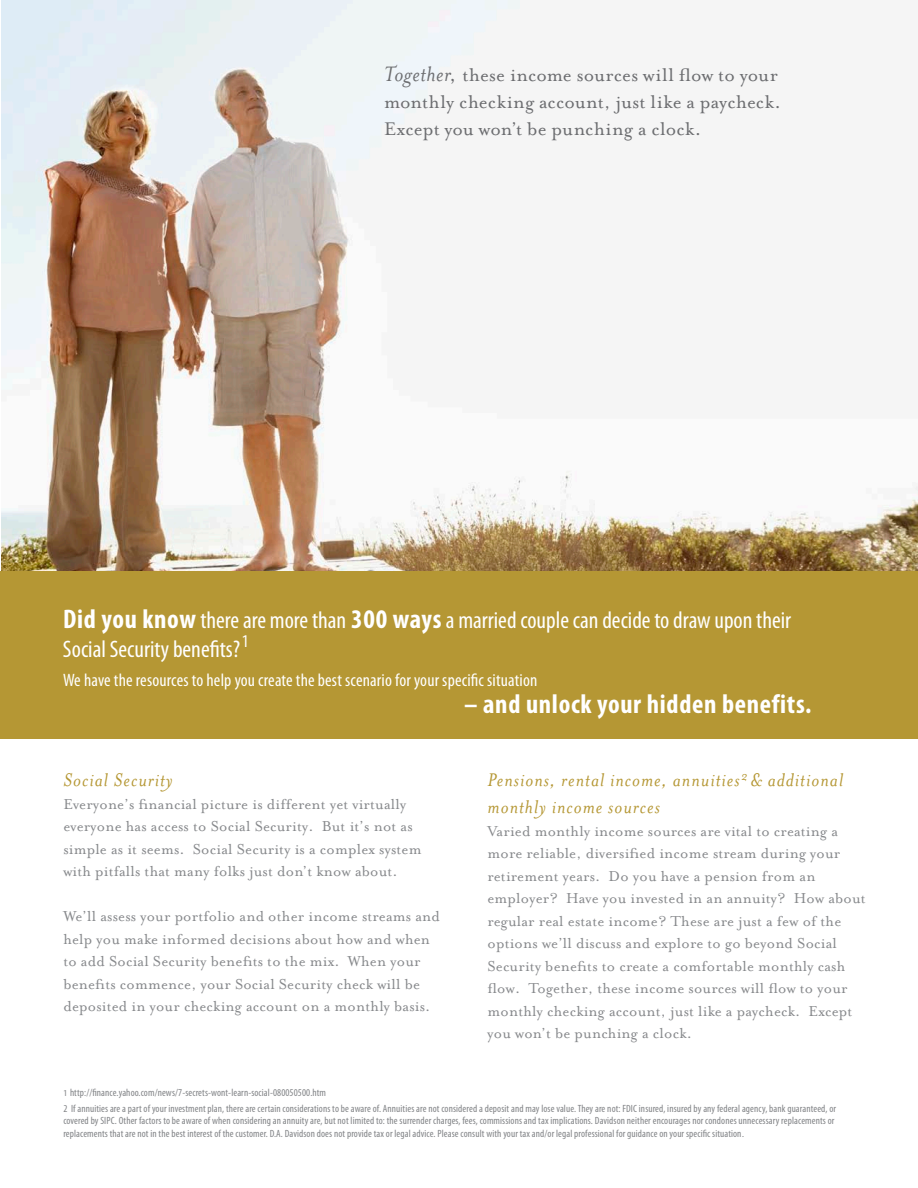
<style>
.page{position:relative;width:918px;height:1188px;background:#fff}
.page>*{position:absolute;margin:0;border:0;box-sizing:border-box;transform-origin:0 0}
.t1{font:700 condensed 27px "Myriad Pro";letter-spacing:.025em;color:#fff}
.t2{font:condensed 24px "Myriad Pro";color:#fff}
.t3{font:21px "Mrs Eaves Roman";letter-spacing:.005em;color:#6c6d70}
.t4{font:italic 21px/27px "Mrs Eaves";letter-spacing:.05em;color:#b59734}
.t5{font:condensed 18px "Myriad Pro";letter-spacing:.01em;color:#fff}
.t6{font:16.5px/22.5px "Mrs Eaves Roman";letter-spacing:.01em;color:#87898c}
.t7{font:italic 13.5px "Mrs Eaves";color:#b59734}
.t8{font:condensed 10.5px/12.6px "Myriad Pro";letter-spacing:.01em;color:#828487}
.s1{font-family:"Mrs Eaves";font-style:italic;font-size:24px}
.s2{font-size:24px}
.s3{font-weight:700;font-size:27px}
.s4{font-stretch:normal;font-size:9px}
.s5{font-family:"Mrs Eaves Roman";font-stretch:normal}
</style>
<div class="page">
<img style="left:2px;top:0;width:916px;height:572px">
<div style="left:0;top:572px;width:918px;height:167px;background:#b59734"></div>
<p class="t3" style="left:384px;top:63px;width:396px"><span class="s1">Together</span><span class="s2">,</span> these income sources will flow to your</p>
<p class="t3" style="left:384px;top:90px;width:399px">monthly checking account, just like a paycheck.</p>
<p class="t3" style="left:384px;top:117px;width:319px">Except you won’t be punching a clock.</p>
<p class="t2" style="left:63px;top:606px;width:730px"><span class="s3">Did you know</span> there are more than <span class="s3">300 ways</span> a married couple can decide to draw upon their</p>
<p class="t2" style="left:63px;top:634px;width:179px">Social Security benefits?</p>
<p class="t5" style="left:63px;top:669px;width:476px">We have the resources to help you create the best scenario for your specific situation</p>
<p class="t1" style="left:464px;top:687px;width:349px">– and unlock your hidden benefits.</p>
<p class="t5" style="left:242px;top:631px;width:8px">1</p>
<p class="t4" style="left:63px;top:767px;width:111px">Social Security</p>
<p class="t6" style="left:63px;top:793px;width:360px">Everyone’s financial picture is different yet virtually everyone has access to Social Security. But it’s not as simple as it seems. Social Security is a complex system with pitfalls that many folks just don’t know about.</p>
<p class="t6" style="left:63px;top:905px;width:378px">We’ll assess your portfolio and other income streams and help you make informed decisions about how and when to add Social Security benefits to the mix. When your benefits commence, your Social Security check will be deposited in your checking account on a monthly basis.</p>
<p class="t8" style="left:63px;top:1086px;width:265px"><span class="s4">1</span> http://finance.yahoo.com/news/7-secrets-wont-learn-social-080050500.htm</p>
<p class="t4" style="left:488px;top:767px;width:357px">Pensions, rental income, annuities &amp; additional monthly income sources</p>
<p class="t6" style="left:488px;top:820px;width:354px">Varied monthly income sources are vital to creating a more reliable, diversified income stream during your retirement years. Do you have a pension from an</p>
<p class="t6" style="left:488px;top:887px;width:380px">employer? Have you invested in an annuity? How about regular real estate income? These are just a few of the options we’ll discuss and explore to go beyond Social</p>
<p class="t6" style="left:488px;top:955px;width:366px">Security benefits to create a comfortable monthly cash flow. Together, these income sources will flow to your monthly checking account, just like a paycheck. Except you won’t be punching a clock.</p>
<p class="t7" style="left:741px;top:769px;width:8px">2</p>
<p class="t8" style="left:63px;top:1102px;width:774px">2 If annuities are a part of your investment plan, there are certain considerations to be aware of. Annuities are not considered a deposit and may lose value. They are not: FDIC insured, insured by any federal agency, bank guaranteed, or covered by SIPC. Other factors to be aware of when considering an annuity are, but not limited to: the surrender charges, fees, commissions and tax implications. Davidson neither encourages nor condones unnecessary replacements or replacements that are not in the best interest of the customer. D.A. Davidson does not provide tax or legal advice. Please consult with your tax and/or legal professional for guidance on your specific situation<span class="s5">.</span></p>
</div>
